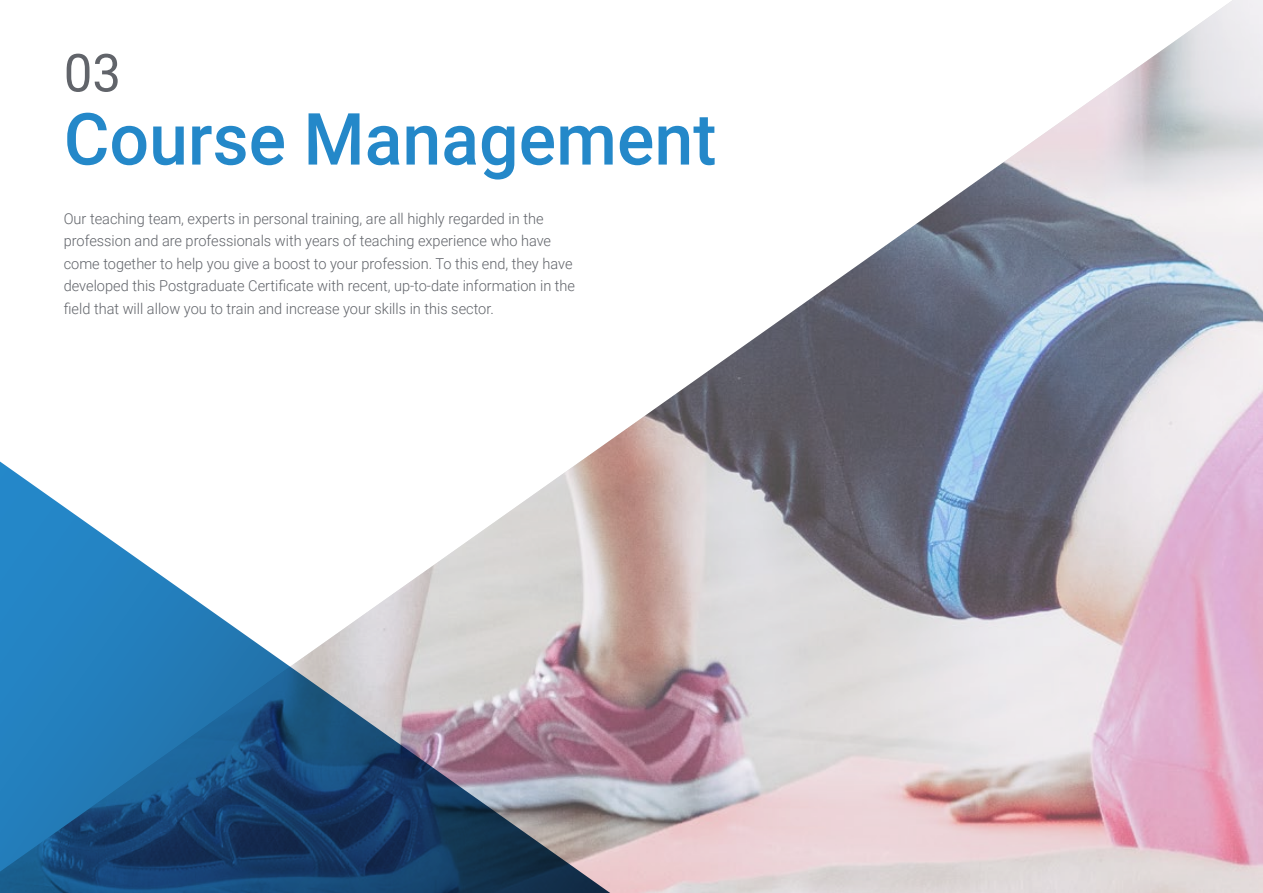
<style>
.page{position:relative;width:1263px;height:893px;background:#fff}
.page>*{position:absolute;margin:0;border:0;box-sizing:border-box;transform-origin:0 0}
.t1{font:500 72px "Roboto";color:#2488c9}
.t2{font:52.5px "Roboto";color:#61646a}
.t3{font:300 15px/22.5px "Roboto";color:#61646a}
</style>
<div class="page">
<img style="left:602px;top:0;width:661px;height:893px">
<svg style="left:0;top:446px;width:640px;height:447px"></svg>
<h2 class="t2" style="left:64px;top:36px;width:59px">03</h2>
<h1 class="t1" style="left:64px;top:89px;width:654px">Course Management</h1>
<p class="t3" style="left:64px;top:207px;width:513px">Our teaching team, experts in personal training, are all highly regarded in the profession and are professionals with years of teaching experience who have come together to help you give a boost to your profession. To this end, they have developed this Postgraduate Certificate with recent, up-to-date information in the field that will allow you to train and increase your skills in this sector.</p>
</div>
